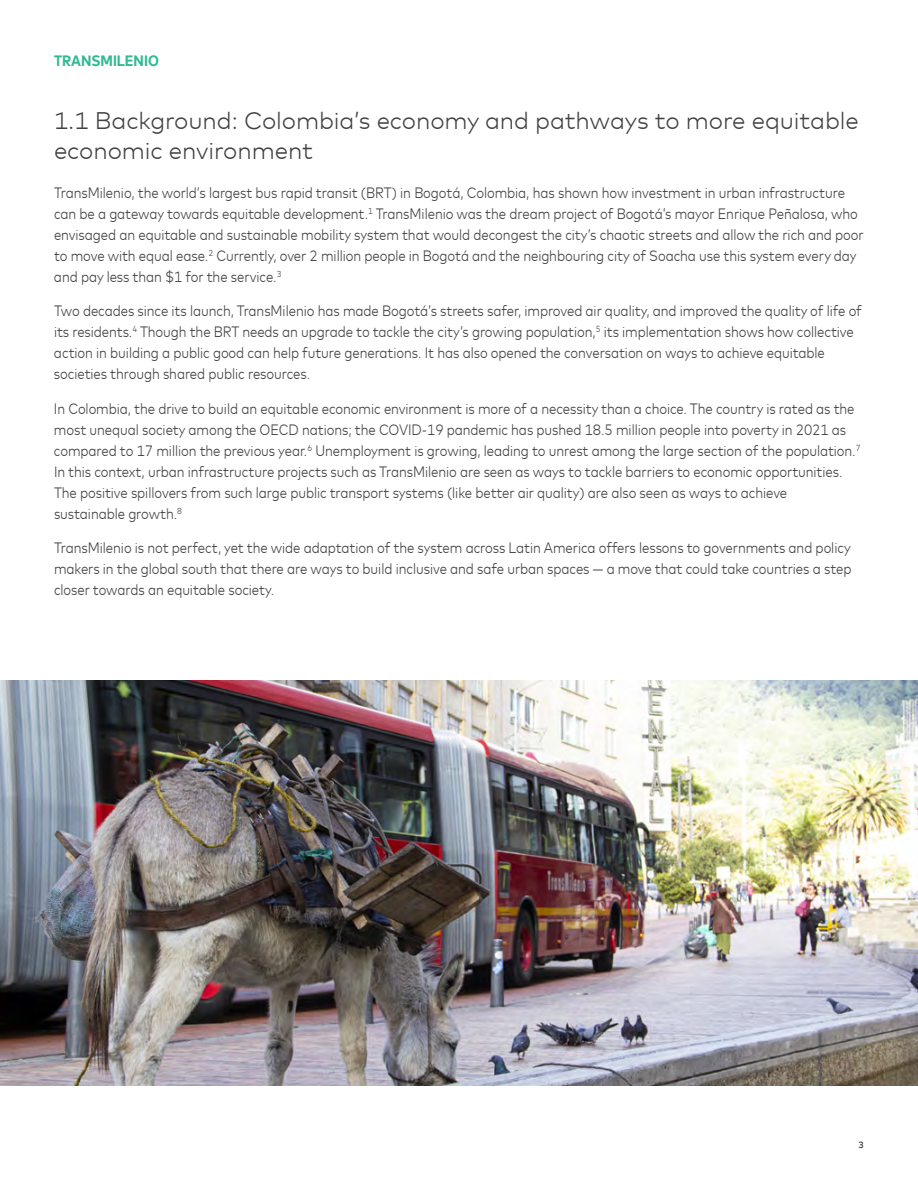
<style>
.page{position:relative;width:918px;height:1188px;background:#fff}
.page>*{position:absolute;margin:0;border:0;box-sizing:border-box;transform-origin:0 0}
.t1{font:300 24px/30px "Mark Offc For MC";letter-spacing:-.005em;color:#424142}
.t2{font:300 15px/21px "Mark For MC Nrw";letter-spacing:-.005em;color:#424142}
.t3{font:700 15px "Mark For MC Nrw";color:#30b993}
.t4{font:500 9px "Mark Offc For MC";color:#424142}
</style>
<div class="page">
<img style="left:0;top:680px;width:918px;height:406px">
<p class="t3" style="left:54px;top:49px;width:106px">TRANSMILENIO</p>
<h1 class="t1" style="left:54px;top:103px;width:806px">1.1 Background: Colombia’s economy and pathways to more equitable economic environment</h1>
<p class="t2" style="left:54px;top:181px;width:811px">TransMilenio, the world’s largest bus rapid transit (BRT) in Bogotá, Colombia, has shown how investment in urban infrastructure can be a gateway towards equitable development.<sup>1</sup> TransMilenio was the dream project of Bogotá’s mayor Enrique Peñalosa, who envisaged an equitable and sustainable mobility system that would decongest the city’s chaotic streets and allow the rich and poor to move with equal ease.<sup>2</sup> Currently, over 2 million people in Bogotá and the neighbouring city of Soacha use this system every day and pay less than $1 for the service.<sup>3</sup></p>
<p class="t2" style="left:54px;top:299px;width:810px">Two decades since its launch, TransMilenio has made Bogotá’s streets safer, improved air quality, and improved the quality of life of its residents.<sup>4</sup> Though the BRT needs an upgrade to tackle the city’s growing population,<sup>5</sup> its implementation shows how collective action in building a public good can help future generations. It has also opened the conversation on ways to achieve equitable societies through shared public resources.</p>
<p class="t2" style="left:54px;top:397px;width:808px">In Colombia, the drive to build an equitable economic environment is more of a necessity than a choice. The country is rated as the most unequal society among the OECD nations; the COVID-19 pandemic has pushed 18.5 million people into poverty in 2021 as compared to 17 million the previous year.<sup>6</sup> Unemployment is growing, leading to unrest among the large section of the population.<sup>7<br></sup>In this context, urban infrastructure projects such as TransMilenio are seen as ways to tackle barriers to economic opportunities.<br>The positive spillovers from such large public transport systems (like better air quality) are also seen as ways to achieve sustainable growth.<sup>8</sup></p>
<p class="t2" style="left:54px;top:536px;width:799px;text-align:justify">TransMilenio is not perfect, yet the wide adaptation of the system across Latin America offers lessons to governments and policy makers in the global south that there are ways to build inclusive and safe urban spaces — a move that could take countries a step closer towards an equitable society.</p>
<p class="t4" style="left:859px;top:1138px;width:7px">3</p>
</div>
